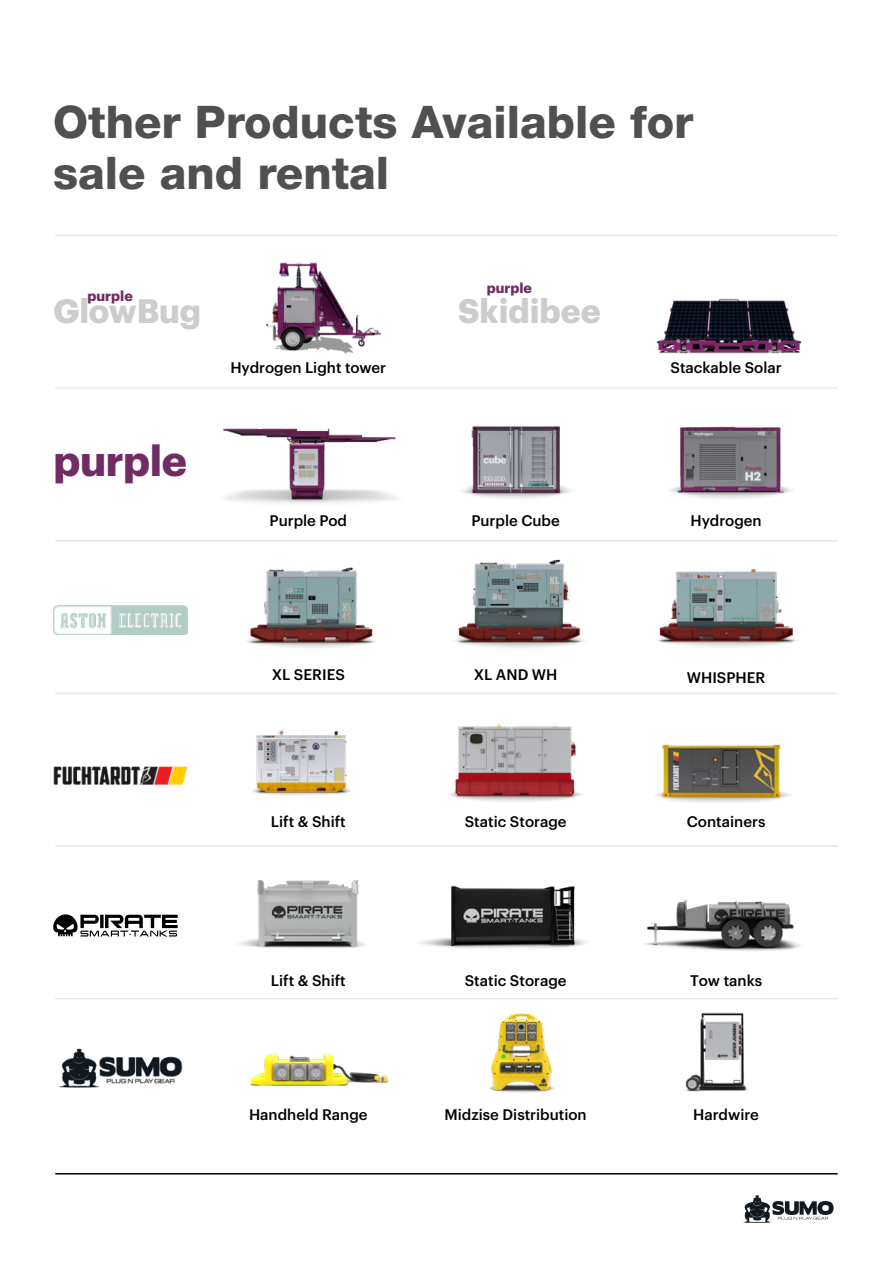
<style>
.page{position:relative;width:893px;height:1263px;background:#fff}
.page>*{position:absolute;margin:0;border:0;box-sizing:border-box;transform-origin:0 0}
.Header_Style_40pt{font:800 45px/51px "Helvetica Neue LT Std";color:#505050}
.PT_Left_Colum{font:700 42px "Graphik";letter-spacing:-.01em;color:#6f2d63}
.PT_Left_Colum-2{font:700 33.15px "Graphik";color:#ccc}
.t1{font:500 15px "Graphik";color:#000}
.PT_Left_Colum-3{font:700 13.95px "Graphik";color:#6f2d63}
</style>
<div class="page">
<hr style="left:55px;top:1173px;width:783px;height:1px;background:#000">
<svg style="left:743px;top:1195px;width:90px;height:28px"></svg>
<img style="left:53px;top:605px;width:135px;height:29px">
<img style="left:59px;top:1048px;width:124px;height:40px">
<img style="left:53px;top:766px;width:135px;height:19px">
<img style="left:266px;top:262px;width:115px;height:91px">
<img style="left:656px;top:298px;width:146px;height:56px">
<img style="left:454px;top:559px;width:131px;height:89px">
<img style="left:657px;top:569px;width:140px;height:78px">
<img style="left:247px;top:567px;width:129px;height:81px">
<img style="left:449px;top:723px;width:133px;height:79px">
<img style="left:655px;top:744px;width:135px;height:59px">
<img style="left:252px;top:729px;width:99px;height:66px">
<img style="left:425px;top:999px;width:403px;height:94px">
<svg style="left:53px;top:914px;width:125px;height:22px"></svg>
<img style="left:238px;top:880px;width:127px;height:69px">
<img style="left:420px;top:885px;width:166px;height:64px">
<img style="left:645px;top:899px;width:156px;height:52px">
<img style="left:462px;top:425px;width:109px;height:74px">
<img style="left:670px;top:426px;width:123px;height:73px">
<img style="left:223px;top:428px;width:174px;height:75px">
<div style="left:614px;top:994px;width:10px;height:113px;background:#fff"></div>
<hr style="left:55px;top:540px;width:783px;height:1px;background:#e6e6e6">
<hr style="left:55px;top:387px;width:783px;height:2px;background:#e6e6e6">
<hr style="left:55px;top:235px;width:783px;height:1px;background:#e6e6e6">
<hr style="left:55px;top:693px;width:783px;height:1px;background:#e6e6e6">
<hr style="left:55px;top:845px;width:783px;height:2px;background:#e6e6e6">
<hr style="left:55px;top:998px;width:783px;height:1px;background:#e6e6e6">
<img style="left:250px;top:1053px;width:139px;height:34px">
<p class="Header_Style_40pt" style="left:53px;top:97px;width:642px">Other Products Available for sale and rental</p>
<p class="PT_Left_Colum-3" style="left:88px;top:285px;width:47px">purple</p>
<p class="PT_Left_Colum-2" style="left:53px;top:286px;width:149px">GlowBug</p>
<p class="PT_Left_Colum" style="left:53px;top:428px;width:135px">purple</p>
<p class="t1" style="left:230px;top:356px;width:157px">Hydrogen Light tower</p>
<p class="PT_Left_Colum-3" style="left:487px;top:277px;width:47px">purple</p>
<p class="PT_Left_Colum-2" style="left:458px;top:285px;width:144px">Skidibee</p>
<p class="t1" style="left:670px;top:356px;width:113px">Stackable Solar</p>
<p class="t1" style="left:270px;top:509px;width:79px">Purple Pod</p>
<p class="t1" style="left:471px;top:509px;width:90px">Purple Cube</p>
<p class="t1" style="left:691px;top:509px;width:73px">Hydrogen</p>
<p class="t1" style="left:272px;top:663px;width:75px">XL SERIES</p>
<p class="t1" style="left:271px;top:810px;width:76px">Lift &amp; Shift</p>
<p class="t1" style="left:474px;top:663px;width:85px">XL AND WH</p>
<p class="t1" style="left:465px;top:810px;width:103px">Static Storage</p>
<p class="t1" style="left:687px;top:666px;width:80px">WHISPHER</p>
<p class="t1" style="left:687px;top:810px;width:80px">Containers</p>
<p class="t1" style="left:271px;top:969px;width:76px">Lift &amp; Shift</p>
<p class="t1" style="left:465px;top:969px;width:103px">Static Storage</p>
<p class="t1" style="left:690px;top:969px;width:74px">Tow tanks</p>
<p class="t1" style="left:249px;top:1103px;width:120px">Handheld Range</p>
<p class="t1" style="left:444px;top:1103px;width:144px">Midzise Distribution</p>
<p class="t1" style="left:693px;top:1103px;width:67px">Hardwire</p>
</div>
